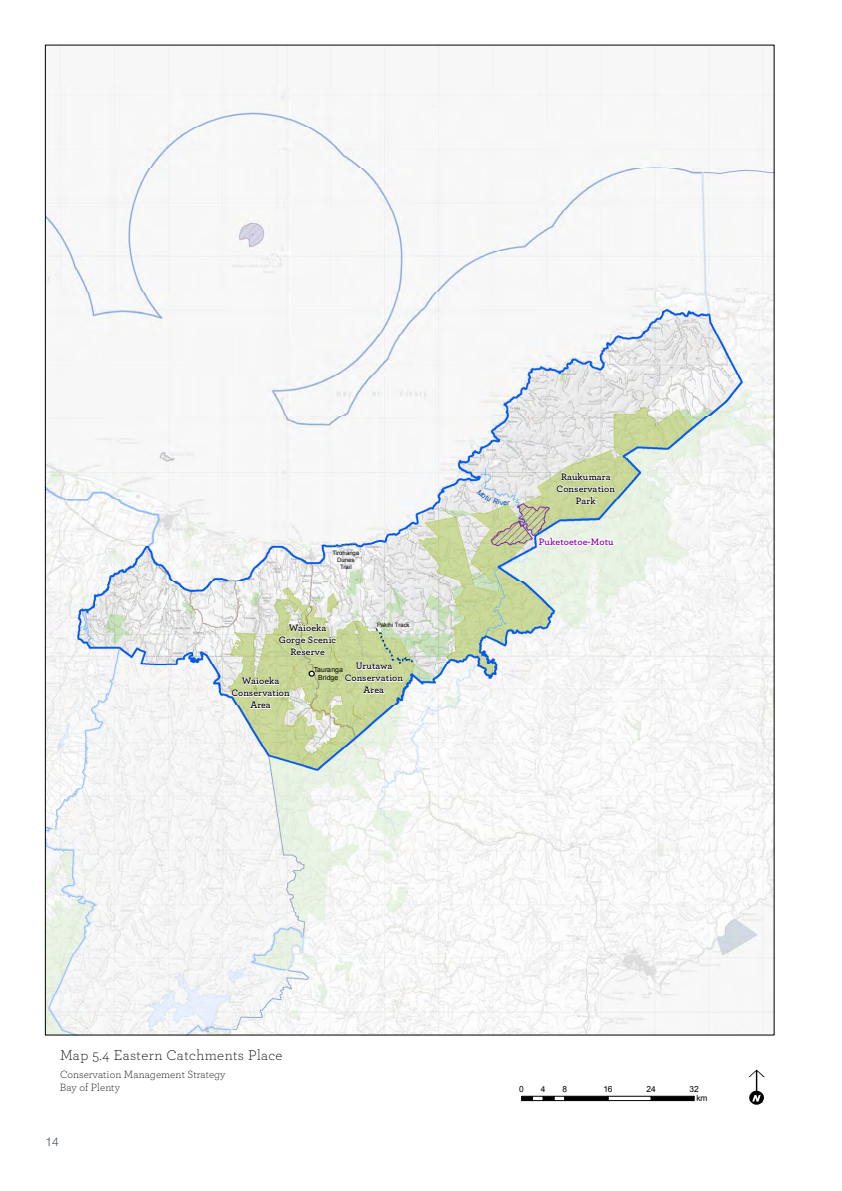
<style>
.page{position:relative;width:842px;height:1191px;background:#fff}
.page>*{position:absolute;margin:0;border:0;box-sizing:border-box;transform-origin:0 0}
.t1{font:300 14.9px "Archer";letter-spacing:-.005em;color:#000}
.t2{font:300 12px "Helvetica Neue LT Pro";color:#444e57}
.t3{font:300 11px/13.4px "Archer";letter-spacing:-.02em;color:#000}
.t4{font:600 9.8px/12px "Archer";color:#000;text-align:center}
.t5{font:600 9.8px "Archer";letter-spacing:.005em;color:#8400a8}
.t6{font:8.4px "Arial";letter-spacing:-.015em;color:#000}
.t7{font:7px/8.2px "Arial";letter-spacing:-.005em;color:#000;text-align:center}
.t8{font:italic 7px "Arial";color:#004da8}
.t9{font:6px/6.8px "Arial";letter-spacing:.005em;color:#000;text-align:center}
</style>
<div class="page">
<img style="left:47px;top:47px;width:725px;height:986px">
<svg style="left:537px;top:532px;width:78px;height:15px"></svg>
<svg style="left:278px;top:622px;width:59px;height:34px"></svg>
<svg style="left:556px;top:471px;width:60px;height:34px"></svg>
<svg style="left:231px;top:676px;width:60px;height:33px"></svg>
<svg style="left:309px;top:670px;width:6px;height:6px"></svg>
<svg style="left:344px;top:626px;width:70px;height:69px;background:#cad9ac"></svg>
<svg style="left:333px;top:542px;width:24px;height:8px"></svg>
<svg style="left:521px;top:1095px;width:11px;height:6px"></svg>
<div style="left:532px;top:1095px;width:12px;height:6px;border:1px solid #000"></div>
<svg style="left:543px;top:1095px;width:10px;height:6px"></svg>
<div style="left:553px;top:1095px;width:12px;height:6px;border:1px solid #000"></div>
<svg style="left:564px;top:1095px;width:43px;height:6px"></svg>
<div style="left:607px;top:1095px;width:45px;height:6px;border:1px solid #000"></div>
<svg style="left:651px;top:1095px;width:44px;height:6px"></svg>
<svg style="left:748px;top:1069px;width:17px;height:35px"></svg>
<svg style="left:477px;top:489px;width:23px;height:16px"></svg>
<p class="t9" style="left:333px;top:549px;width:28px">Tirohanga<br>Dunes<br>Trail</p>
<p class="t9" style="left:377px;top:621px;width:34px">Pakihi Track</p>
<p class="t4" style="left:345px;top:659px;width:60px">Urutawa<br>Conservation<br>Area</p>
<p class="t4" style="left:279px;top:621px;width:59px">Waioeka<br>Gorge Scenic<br>Reserve</p>
<p class="t7" style="left:314px;top:665px;width:31px">Tauranga<br>Bridge</p>
<p class="t4" style="left:231px;top:674px;width:60px">Waioeka<br>Conservation<br>Area</p>
<p class="t8" style="left:500px;top:498px;width:9px">ve</p>
<p class="t4" style="left:557px;top:470px;width:60px">Raukumara<br>Conservation<br>Park</p>
<p class="t5" style="left:539px;top:534px;width:76px">Puketoetoe-Motu</p>
<h1 class="t1" style="left:60px;top:1044px;width:224px">Map 5.4 Eastern Catchments Place</h1>
<p class="t3" style="left:60px;top:1067px;width:167px">Conservation Management Strategy<br>Bay of Plenty</p>
<p class="t2" style="left:45px;top:1134px;width:15px">14</p>
<p class="t6" style="left:519px;top:1083px;width:6px">0</p>
<p class="t6" style="left:562px;top:1083px;width:6px">8</p>
<p class="t6" style="left:603px;top:1083px;width:11px">16</p>
<p class="t6" style="left:646px;top:1083px;width:11px">24</p>
<p class="t6" style="left:689px;top:1083px;width:11px">32</p>
<p class="t6" style="left:541px;top:1083px;width:6px">4</p>
<p class="t6" style="left:696px;top:1092px;width:13px">km</p>
</div>
